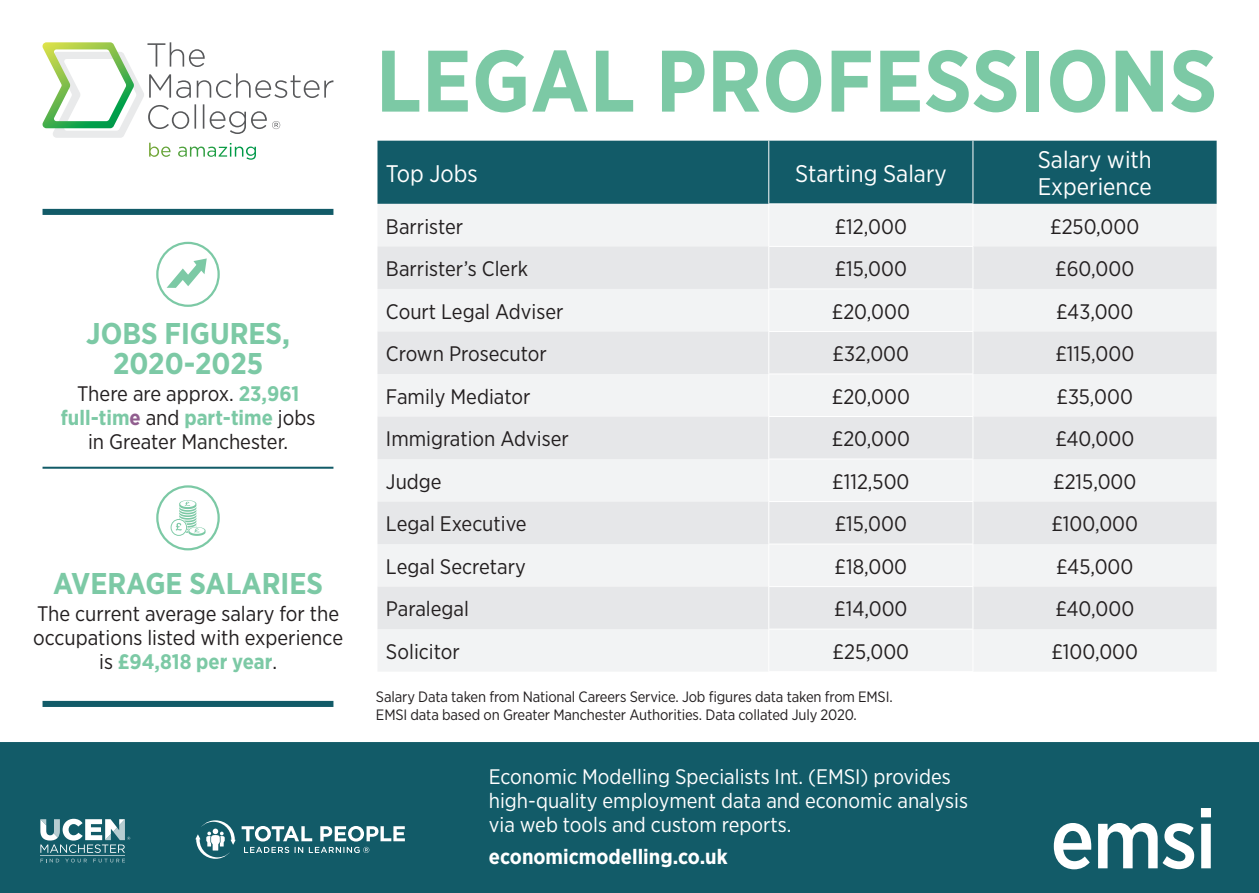
<style>
.page{position:relative;width:1259px;height:893px;background:#fff}
.page>*{position:absolute;margin:0;border:0;box-sizing:border-box;transform-origin:0 0}
.t1{font:700 87px "Gotham Narrow";letter-spacing:.005em;color:#7cc9a5}
.t2{font:500 84px "Gotham Narrow";color:#fff}
.t3{font:700 30px/30px "Gotham Narrow";color:#7cc9a5;text-align:center}
.t4{font:24px/27px "Gotham Narrow";color:#fff}
.t5{font:21px/24px "Gotham Narrow";color:#231f20;text-align:center}
.t6{font:21px/24px "Gotham Narrow";color:#fff}
.t7{font:700 21px "Gotham Narrow";color:#fff}
.t8{font:15px/18px "Gotham Narrow";letter-spacing:-.01em;color:#231f20}
.s1{font-weight:700;color:#7cc9a5}
.s2{font-weight:700;color:#915e8f}
</style>
<div class="page">
<div style="left:0;top:742px;width:1259px;height:151px;background:#125b68"></div>
<svg style="left:43px;top:42px;width:290px;height:118px"></svg>
<div style="left:43px;top:701px;width:290px;height:6px;background:#125b68"></div>
<div style="left:43px;top:209px;width:290px;height:6px;background:#125b68"></div>
<hr style="left:43px;top:467px;width:290px;height:2px;background:#125b68">
<svg style="left:167px;top:258px;width:40px;height:30px"></svg>
<div style="left:156px;top:242px;width:64px;height:65px;border:2px solid #7cc9a5;border-radius:50%"></div>
<div style="left:156px;top:485px;width:64px;height:65px;border:2px solid #7cc9a5;border-radius:50%"></div>
<svg style="left:171px;top:500px;width:34px;height:36px"></svg>
<svg style="left:40px;top:859px;width:19px;height:3px"></svg>
<svg style="left:65px;top:859px;width:22px;height:3px"></svg>
<svg style="left:93px;top:859px;width:32px;height:3px"></svg>
<hr style="left:40px;top:856px;width:85px;height:1px;background:#fff">
<svg style="left:40px;top:819px;width:90px;height:34px"></svg>
<svg style="left:244px;top:847px;width:59px;height:6px"></svg>
<svg style="left:309px;top:847px;width:60px;height:6px"></svg>
<svg style="left:242px;top:826px;width:70px;height:15px"></svg>
<svg style="left:320px;top:826px;width:85px;height:15px"></svg>
<svg style="left:195px;top:820px;width:41px;height:39px"></svg>
<div style="left:377px;top:141px;width:839px;height:63px;background:#125b68"></div>
<div style="left:378px;top:204px;width:838px;height:467px;background:#f2f3f4"></div>
<svg style="left:377px;top:246px;width:839px;height:383px;fill:#e6e7e9"></svg>
<hr style="left:768px;top:141px;width:1px;height:63px;background:#fff">
<hr style="left:972px;top:141px;width:1px;height:63px;background:#fff">
<hr style="left:768px;top:203px;width:205px;height:1px;background:#fff">
<hr style="left:768px;top:204px;width:1px;height:42px;background:#fff">
<hr style="left:972px;top:204px;width:1px;height:42px;background:#fff">
<hr style="left:768px;top:246px;width:205px;height:1px;background:#fff">
<hr style="left:768px;top:247px;width:1px;height:42px;background:#fff">
<hr style="left:972px;top:247px;width:1px;height:42px;background:#fff">
<hr style="left:768px;top:288px;width:205px;height:1px;background:#fff">
<hr style="left:768px;top:289px;width:1px;height:42px;background:#fff">
<hr style="left:972px;top:289px;width:1px;height:42px;background:#fff">
<hr style="left:768px;top:331px;width:205px;height:1px;background:#fff">
<hr style="left:768px;top:332px;width:1px;height:42px;background:#fff">
<hr style="left:972px;top:332px;width:1px;height:42px;background:#fff">
<hr style="left:768px;top:373px;width:205px;height:1px;background:#fff">
<hr style="left:768px;top:374px;width:1px;height:42px;background:#fff">
<hr style="left:972px;top:374px;width:1px;height:42px;background:#fff">
<hr style="left:768px;top:416px;width:205px;height:1px;background:#fff">
<hr style="left:768px;top:417px;width:1px;height:42px;background:#fff">
<hr style="left:972px;top:417px;width:1px;height:42px;background:#fff">
<hr style="left:768px;top:458px;width:205px;height:1px;background:#fff">
<hr style="left:768px;top:459px;width:1px;height:42px;background:#fff">
<hr style="left:972px;top:459px;width:1px;height:42px;background:#fff">
<hr style="left:768px;top:501px;width:205px;height:1px;background:#fff">
<hr style="left:768px;top:502px;width:1px;height:42px;background:#fff">
<hr style="left:972px;top:502px;width:1px;height:42px;background:#fff">
<hr style="left:768px;top:544px;width:205px;height:1px;background:#fff">
<hr style="left:768px;top:544px;width:1px;height:42px;background:#fff">
<hr style="left:972px;top:544px;width:1px;height:42px;background:#fff">
<hr style="left:768px;top:586px;width:205px;height:1px;background:#fff">
<hr style="left:768px;top:587px;width:1px;height:42px;background:#fff">
<hr style="left:972px;top:587px;width:1px;height:42px;background:#fff">
<hr style="left:768px;top:629px;width:205px;height:1px;background:#fff">
<hr style="left:768px;top:629px;width:1px;height:42px;background:#fff">
<hr style="left:972px;top:629px;width:1px;height:42px;background:#fff">
<h3 class="t3" style="left:86px;top:319px;width:205px">JOBS FIGURES,<br>2020-2025</h3>
<p class="t5" style="left:61px;top:381px;width:256px">There are approx. <span class="s1">23,961 full-tim</span><span class="s2">e</span> and <span class="s1">part-time</span> jobs in Greater Manchester.</p>
<h3 class="t3" style="left:53px;top:569px;width:271px">AVERAGE SALARIES</h3>
<p class="t5" style="left:33px;top:601px;width:311px">The current average salary for the occupations listed with experience is <span class="s1">£94,818 per year</span>.</p>
<h1 class="t1" style="left:376px;top:25px;width:843px">LEGAL PROFESSIONS</h1>
<p class="t4" style="left:386px;top:159px;width:93px">Top Jobs</p>
<p class="t4" style="left:795px;top:159px;width:153px">Starting Salary</p>
<p class="t4" style="left:1037px;top:146px;width:116px">Salary with<br>Experience</p>
<p class="t5" style="left:386px;top:214px;width:79px">Barrister</p>
<p class="t5" style="left:835px;top:214px;width:74px">£12,000</p>
<p class="t5" style="left:1050px;top:214px;width:91px">£250,000</p>
<p class="t5" style="left:386px;top:256px;width:144px">Barrister’s Clerk</p>
<p class="t5" style="left:834px;top:256px;width:74px">£15,000</p>
<p class="t5" style="left:1055px;top:256px;width:80px">£60,000</p>
<p class="t5" style="left:386px;top:299px;width:179px">Court Legal Adviser</p>
<p class="t5" style="left:832px;top:299px;width:80px">£20,000</p>
<p class="t5" style="left:1056px;top:299px;width:79px">£43,000</p>
<p class="t5" style="left:386px;top:341px;width:162px">Crown Prosecutor</p>
<p class="t5" style="left:832px;top:341px;width:78px">£32,000</p>
<p class="t5" style="left:1055px;top:341px;width:80px">£115,000</p>
<p class="t5" style="left:386px;top:384px;width:146px">Family Mediator</p>
<p class="t5" style="left:832px;top:384px;width:80px">£20,000</p>
<p class="t5" style="left:1056px;top:384px;width:78px">£35,000</p>
<p class="t5" style="left:386px;top:426px;width:184px">Immigration Adviser</p>
<p class="t5" style="left:832px;top:426px;width:80px">£20,000</p>
<p class="t5" style="left:1055px;top:426px;width:80px">£40,000</p>
<p class="t5" style="left:386px;top:469px;width:57px">Judge</p>
<p class="t5" style="left:832px;top:469px;width:79px">£112,500</p>
<p class="t5" style="left:1053px;top:469px;width:85px">£215,000</p>
<p class="t5" style="left:386px;top:511px;width:142px">Legal Executive</p>
<p class="t5" style="left:834px;top:511px;width:74px">£15,000</p>
<p class="t5" style="left:1051px;top:511px;width:88px">£100,000</p>
<p class="t5" style="left:386px;top:554px;width:141px">Legal Secretary</p>
<p class="t5" style="left:834px;top:554px;width:74px">£18,000</p>
<p class="t5" style="left:1056px;top:554px;width:79px">£45,000</p>
<p class="t5" style="left:386px;top:596px;width:85px">Paralegal</p>
<p class="t5" style="left:834px;top:596px;width:75px">£14,000</p>
<p class="t5" style="left:1055px;top:596px;width:80px">£40,000</p>
<p class="t5" style="left:386px;top:639px;width:75px">Solicitor</p>
<p class="t5" style="left:832px;top:639px;width:78px">£25,000</p>
<p class="t5" style="left:1051px;top:639px;width:88px">£100,000</p>
<p class="t8" style="left:376px;top:688px;width:518px">Salary Data taken from National Careers Service. Job figures data taken from EMSI.<br>EMSI data based on Greater Manchester Authorities. Data collated July 2020.</p>
<p class="t6" style="left:489px;top:764px;width:481px">Economic Modelling Specialists Int. (EMSI) provides high-quality employment data and economic analysis via web tools and custom reports.</p>
<p class="t7" style="left:489px;top:843px;width:240px">economicmodelling.co.uk</p>
<h2 class="t2" style="left:1050px;top:786px;width:168px">emsi</h2>
</div>
